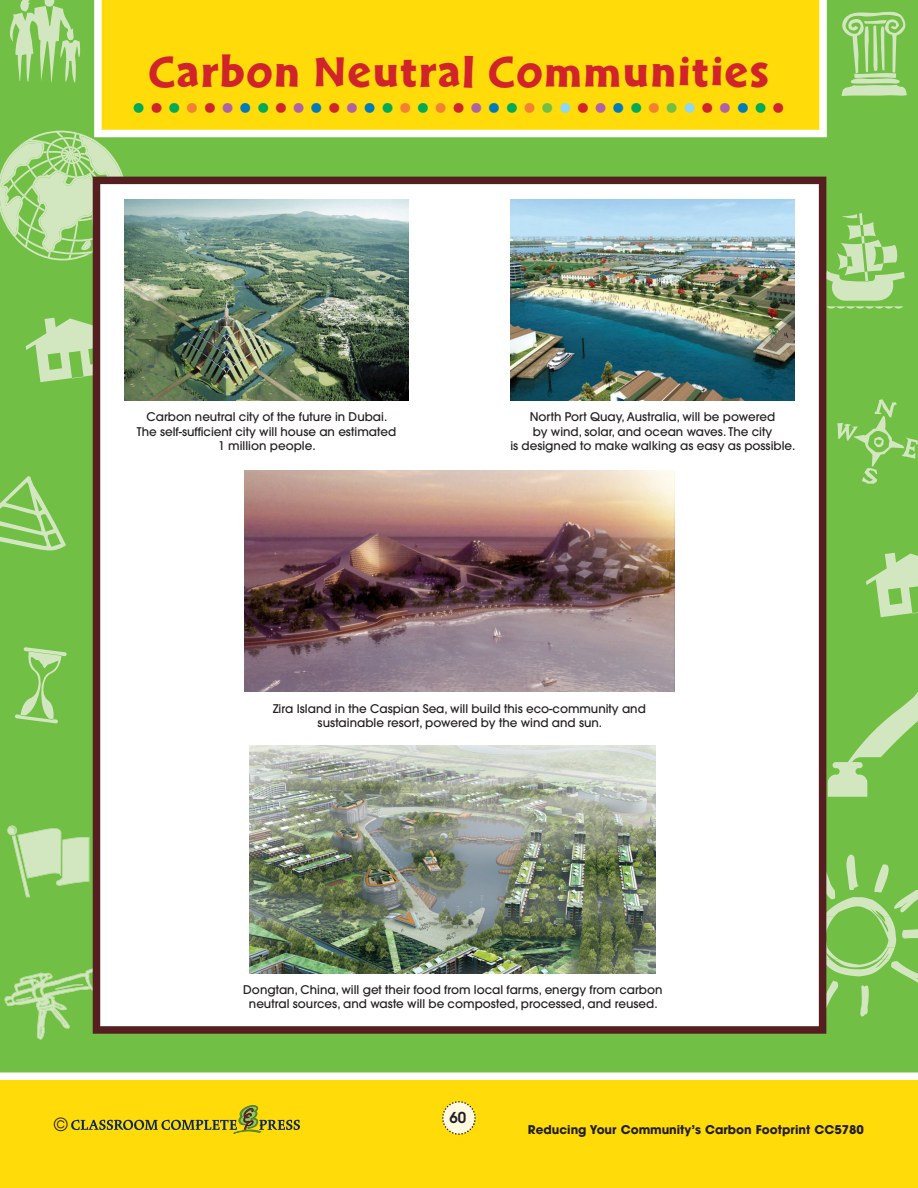
<style>
.page{position:relative;width:918px;height:1188px;background:#fff}
.page>*{position:absolute;margin:0;border:0;box-sizing:border-box;transform-origin:0 0}
.t1{font:46.5px "Cal Sans Heavy KA";letter-spacing:.035em;color:#d1232a}
.t2{font:700 42px "Futura";color:#00aa56}
.t3{font:18px "Avant Garde";color:#231f20}
.t4{font:600 15px "Avant Garde";color:#231f20}
.t5{font:700 12px "Avant Garde";color:#231f20}
.t6{font:500 11.85px/14.2px "Avant Garde";color:#231f20;text-align:center}
.s1{color:#d1232a}
.s2{color:#f48032}
.s3{color:#af63a5}
.s4{color:#007bba}
.s5{color:#71bf44}
.s6{color:#8dd7f7}
</style>
<div class="page">
<div style="left:0;top:1080px;width:918px;height:108px;background:#ffdb0a"></div>
<svg style="left:442px;top:1101px;width:34px;height:34px"></svg>
<svg style="left:71px;top:1105px;width:229px;height:29px"></svg>
<div style="left:0;top:0;width:918px;height:1073px;background:#71bf44"></div>
<svg style="left:0;top:476px;width:66px;height:74px;background:#8ac964"></svg>
<svg style="left:26px;top:318px;width:67px;height:64px;background:#aad58d"></svg>
<svg style="left:841px;top:12px;width:66px;height:84px;background:#99cf77"></svg>
<svg style="left:7px;top:0;width:74px;height:82px;background:#99cf78"></svg>
<svg style="left:7px;top:825px;width:82px;height:72px;background:#a6d588"></svg>
<svg style="left:837px;top:399px;width:81px;height:85px;background:#80c557"></svg>
<svg style="left:826px;top:213px;width:79px;height:96px;background:#97ce75"></svg>
<svg style="left:15px;top:647px;width:52px;height:76px;background:#8bc965"></svg>
<svg style="left:4px;top:965px;width:114px;height:75px;background:#87c761"></svg>
<svg style="left:0;top:131px;width:126px;height:129px;background:#a5d486"></svg>
<svg style="left:866px;top:553px;width:52px;height:64px;background:#a8d58a"></svg>
<svg style="left:828px;top:676px;width:90px;height:121px;background:#89c963"></svg>
<svg style="left:826px;top:855px;width:92px;height:162px;background:#85c65e"></svg>
<img style="left:93px;top:177px;width:733px;height:857px">
<svg style="left:94px;top:0;width:733px;height:137px;background:#fedd1b"></svg>
<h1 class="t1" style="left:148px;top:55px;width:622px">Carbon Neutral Communities</h1>
<h2 class="t2" style="left:132px;top:77px;width:655px">.<span class="s1">.</span>.<span class="s2">.</span><span class="s1">.</span><span class="s3">.</span><span class="s4">.</span>.<span class="s1">.</span><span class="s3">.</span><span class="s4">.</span><span class="s1">.</span><span class="s3">.</span><span class="s4">.</span>.<span class="s2">.</span>.<span class="s2">.</span><span class="s1">.</span><span class="s3">.</span><span class="s4">.</span>.<span class="s2">.</span><span class="s5">.</span><span class="s6">.</span><span class="s1">.</span><span class="s3">.</span><span class="s4">.</span>.<span class="s2">.</span><span class="s5">.</span><span class="s6">.</span><span class="s1">.</span><span class="s3">.</span><span class="s4">.</span>.<span class="s1">.</span></h2>
<p class="t6" style="left:137px;top:411px;width:261px">Carbon neutral city of the future in Dubai.<br>The self-sufficient city will house an estimated<br>1 million people.</p>
<p class="t6" style="left:510px;top:411px;width:287px">North Port Quay, Australia, will be powered<br>by wind, solar, and ocean waves. The city<br>is designed to make walking as easy as possible.</p>
<p class="t6" style="left:273px;top:702px;width:374px">Zira Island in the Caspian Sea, will build this eco-community and sustainable resort, powered by the wind and sun.</p>
<p class="t6" style="left:243px;top:983px;width:421px">Dongtan, China, will get their food from local farms, energy from carbon neutral sources, and waste will be composted, processed, and reused.</p>
<p class="t4" style="left:449px;top:1111px;width:18px">60</p>
<h3 class="t3" style="left:54px;top:1118px;width:15px">©</h3>
<p class="t5" style="left:528px;top:1125px;width:338px">Reducing Your Community’s Carbon Footprint CC5780</p>
</div>
